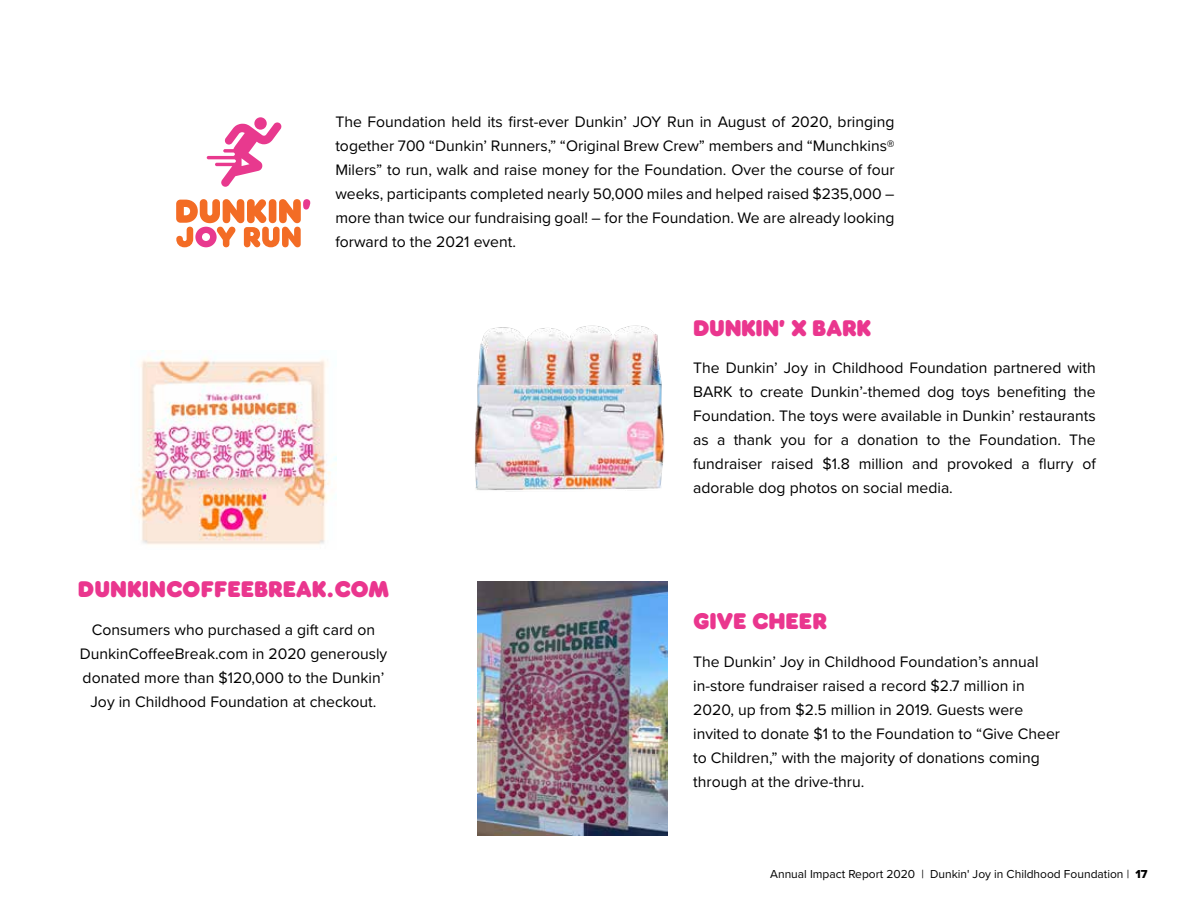
<style>
.page{position:relative;width:1188px;height:918px;background:#fff}
.page>*{position:absolute;margin:0;border:0;box-sizing:border-box;transform-origin:0 0}
.t1{font:22.5px "Dunkin Sans Display";color:#ea368e}
.t2{font:22.5px "Dunkin Sans Display";letter-spacing:-.02em;color:#ea368e}
.t3{font:15.75px/24px "Proxima Nova";color:#000;text-align:justify}
.t4{font:12px "Proxima Nova";color:#000}
.s1{font-family:"Proxima Nova Extrabld"}
</style>
<div class="page">
<svg style="left:207px;top:117px;width:75px;height:70px"></svg>
<svg style="left:176px;top:199px;width:134px;height:48px"></svg>
<img style="left:135px;top:350px;width:202px;height:195px">
<img style="left:474px;top:325px;width:190px;height:167px">
<img style="left:477px;top:581px;width:191px;height:255px">
<p class="t3" style="left:335px;top:109px;width:561px">The Foundation held its first-ever Dunkin’ JOY Run in August of 2020, bringing together 700 “Dunkin’ Runners,” “Original Brew Crew” members and “Munchkins® Milers” to run, walk and raise money for the Foundation. Over the course of four weeks, participants completed nearly 50,000 miles and helped raised $235,000 – more than twice our fundraising goal! – for the Foundation. We are already looking forward to the 2021 event.</p>
<h1 class="t1" style="left:78px;top:574px;width:313px">DUNKINCOFFEEBREAK.COM</h1>
<p class="t3" style="left:80px;top:617px;width:309px;text-align:center">Consumers who purchased a gift card on DunkinCoffeeBreak.com in 2020 generously donated more than $120,000 to the Dunkin’ Joy in Childhood Foundation at checkout.</p>
<h1 class="t2" style="left:693px;top:312px;width:180px">DUNKIN’ X BARK</h1>
<p class="t3" style="left:693px;top:355px;width:405px">The Dunkin’ Joy in Childhood Foundation partnered with BARK to create Dunkin’-themed dog toys benefiting the Foundation. The toys were available in Dunkin’ restaurants as a thank you for a donation to the Foundation. The fundraiser raised $1.8 million and provoked a flurry of adorable dog photos on social media.</p>
<h1 class="t1" style="left:693px;top:606px;width:135px">GIVE CHEER</h1>
<p class="t3" style="left:693px;top:649px;width:368px;text-align:left">The Dunkin’ Joy in Childhood Foundation’s annual in-store fundraiser raised a record $2.7 million in 2020, up from $2.5 million in 2019. Guests were invited to donate $1 to the Foundation to “Give Cheer to Children,” with the majority of donations coming through at the drive-thru.</p>
<p class="t4" style="left:770px;top:865px;width:379px">Annual Impact Report 2020 | Dunkin' Joy in Childhood Foundation | <span class="s1">17</span></p>
</div>
